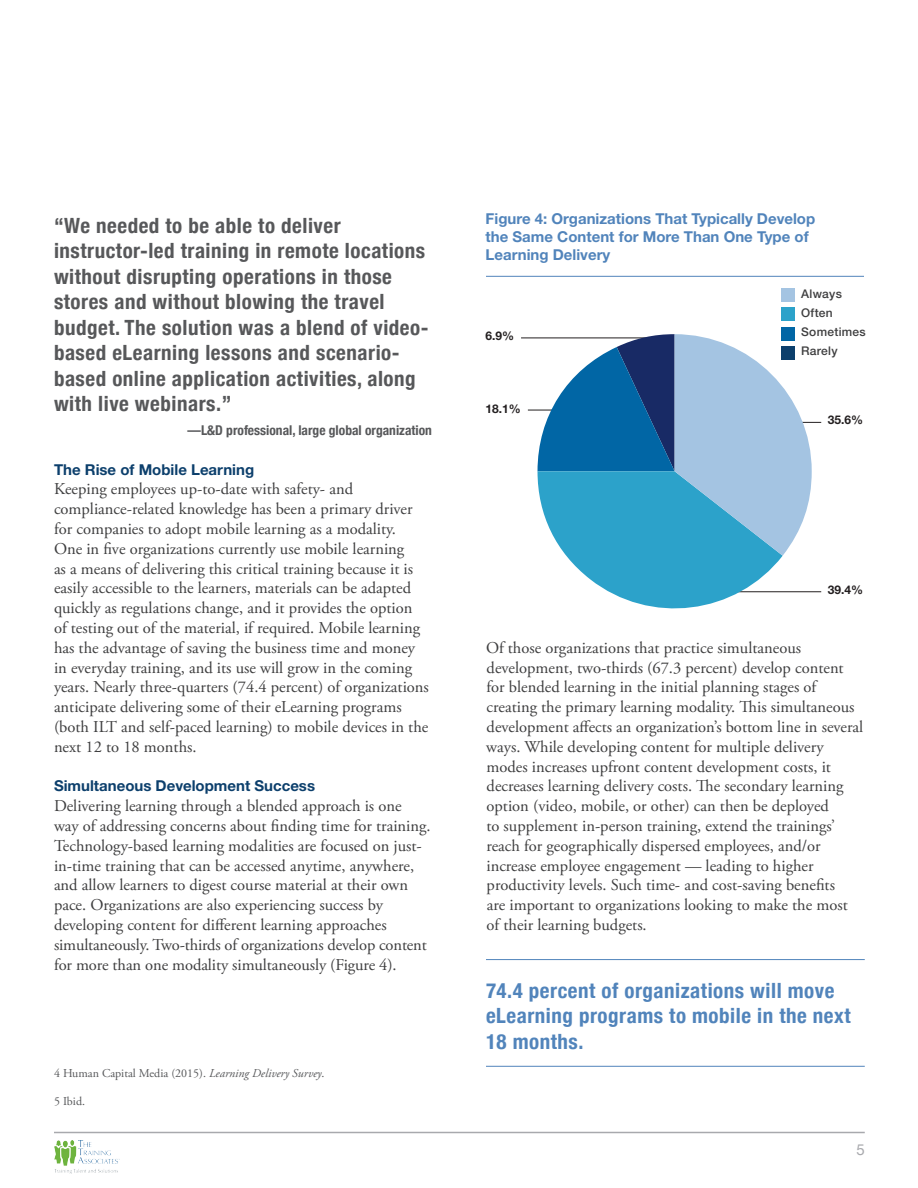
<style>
.page{position:relative;width:918px;height:1188px;background:#fff}
.page>*{position:absolute;margin:0;border:0;box-sizing:border-box;transform-origin:0 0}
.t1{font:700 condensed 21px/25.5px "Helvetica Neue";letter-spacing:.025em;color:#57585a}
.t2{font:700 condensed 21px/25.5px "Helvetica Neue";letter-spacing:.025em;color:#5184bb}
.t3{font:16.5px/19.8px "Adobe Garamond Pro";color:#3e3e3f}
.t4{font:700 15px/18px "Helvetica Neue";color:#5184bb}
.t5{font:700 15px "Helvetica Neue";color:#0c3f6c}
.t6{font:15px "Helvetica Neue";color:#a8a9ad}
.t7{font:700 condensed 13.5px "Helvetica Neue";color:#57585a}
.t8{font:12px "Adobe Garamond Pro";color:#57585a}
.t9{font:500 12px "Helvetica Neue";letter-spacing:.025em;color:#3e3e3f}
.t10{font:700 12px "Helvetica Neue";color:#231f20}
.s1{font-style:italic}
</style>
<div class="page">
<hr style="left:54px;top:1132px;width:811px;height:1px;background:#a8a9ad">
<hr style="left:486px;top:276px;width:378px;height:1px;background:#5184bb">
<div style="left:781px;top:288px;width:14px;height:14px;background:#a4c4e2"></div>
<div style="left:781px;top:308px;width:14px;height:13px;background:#2ca2ca"></div>
<div style="left:781px;top:327px;width:14px;height:13px;background:#0166a5"></div>
<hr style="left:774px;top:422px;width:47px;height:1px;background:#231f20">
<hr style="left:714px;top:591px;width:107px;height:1px;background:#231f20">
<hr style="left:528px;top:410px;width:107px;height:1px;background:#231f20">
<hr style="left:521px;top:338px;width:138px;height:1px;background:#231f20">
<svg style="left:538px;top:334px;width:274px;height:275px"></svg>
<img style="left:54px;top:1141px;width:66px;height:33px">
<hr style="left:486px;top:959px;width:379px;height:1px;background:#5184bb">
<hr style="left:486px;top:1066px;width:379px;height:1px;background:#5184bb">
<p class="t1" style="left:54px;top:211px;width:376px">“We needed to be able to deliver instructor-led training in remote locations without disrupting operations in those stores and without blowing the travel budget. The solution was a blend of video&shy;based eLearning lessons and scenario&shy;based online application activities, along with live webinars.”</p>
<p class="t7" style="left:188px;top:419px;width:246px">—L&amp;D professional, large global organization</p>
<p class="t5" style="left:54px;top:460px;width:202px">The Rise of Mobile Learning</p>
<p class="t3" style="left:54px;top:480px;width:376px">Keeping employees up-to-date with safety- and compliance-related knowledge has been a primary driver for companies to adopt mobile learning as a modality.<br>One in five organizations currently use mobile learning<br>as a means of delivering this critical training because it is easily accessible to the learners, materials can be adapted quickly as regulations change, and it provides the option of testing out of the material, if required. Mobile learning has the advantage of saving the business time and money in everyday training, and its use will grow in the coming years. Nearly three-quarters (74.4 percent) of organizations anticipate delivering some of their eLearning programs (both ILT and self-paced learning) to mobile devices in the next 12 to 18 months.</p>
<p class="t5" style="left:54px;top:777px;width:263px">Simultaneous Development Success</p>
<p class="t3" style="left:54px;top:797px;width:378px">Delivering learning through a blended approach is one<br>way of addressing concerns about finding time for training.<br>Technology-based learning modalities are focused on just&shy;in-time training that can be accessed anytime, anywhere, and allow learners to digest course material at their own pace. Organizations are also experiencing success by developing content for different learning approaches simultaneously. Two-thirds of organizations develop content for more than one modality simultaneously (Figure 4).</p>
<p class="t8" style="left:54px;top:1066px;width:272px">4 Human Capital Media (2015). <span class="s1">Learning Delivery Survey</span>.</p>
<p class="t8" style="left:54px;top:1094px;width:33px">5 Ibid.</p>
<p class="t4" style="left:486px;top:209px;width:331px">Figure 4: Organizations That Typically Develop the Same Content for More Than One Type of<br>Learning Delivery</p>
<p class="t9" style="left:801px;top:286px;width:42px">Always</p>
<p class="t9" style="left:801px;top:305px;width:33px">Often</p>
<p class="t9" style="left:801px;top:325px;width:66px">Sometimes</p>
<p class="t9" style="left:801px;top:344px;width:38px">Rarely</p>
<p class="t10" style="left:486px;top:328px;width:30px">6.9%</p>
<p class="t10" style="left:486px;top:402px;width:37px">18.1%</p>
<p class="t10" style="left:828px;top:413px;width:37px">35.6%</p>
<p class="t10" style="left:828px;top:582px;width:37px">39.4%</p>
<p class="t3" style="left:486px;top:638px;width:379px">Of those organizations that practice simultaneous development, two-thirds (67.3 percent) develop content for blended learning in the initial planning stages of creating the primary learning modality. This simultaneous development affects an organization’s bottom line in several ways. While developing content for multiple delivery modes increases upfront content development costs, it decreases learning delivery costs. The secondary learning option (video, mobile, or other) can then be deployed<br>to supplement in-person training, extend the trainings’ reach for geographically dispersed employees, and/or increase employee engagement — leading to higher productivity levels. Such time- and cost-saving benefits<br>are important to organizations looking to make the most of their learning budgets.</p>
<p class="t2" style="left:486px;top:976px;width:366px">74.4 percent of organizations will move eLearning programs to mobile in the next<br>18 months.</p>
<p class="t6" style="left:856px;top:1139px;width:10px">5</p>
</div>
